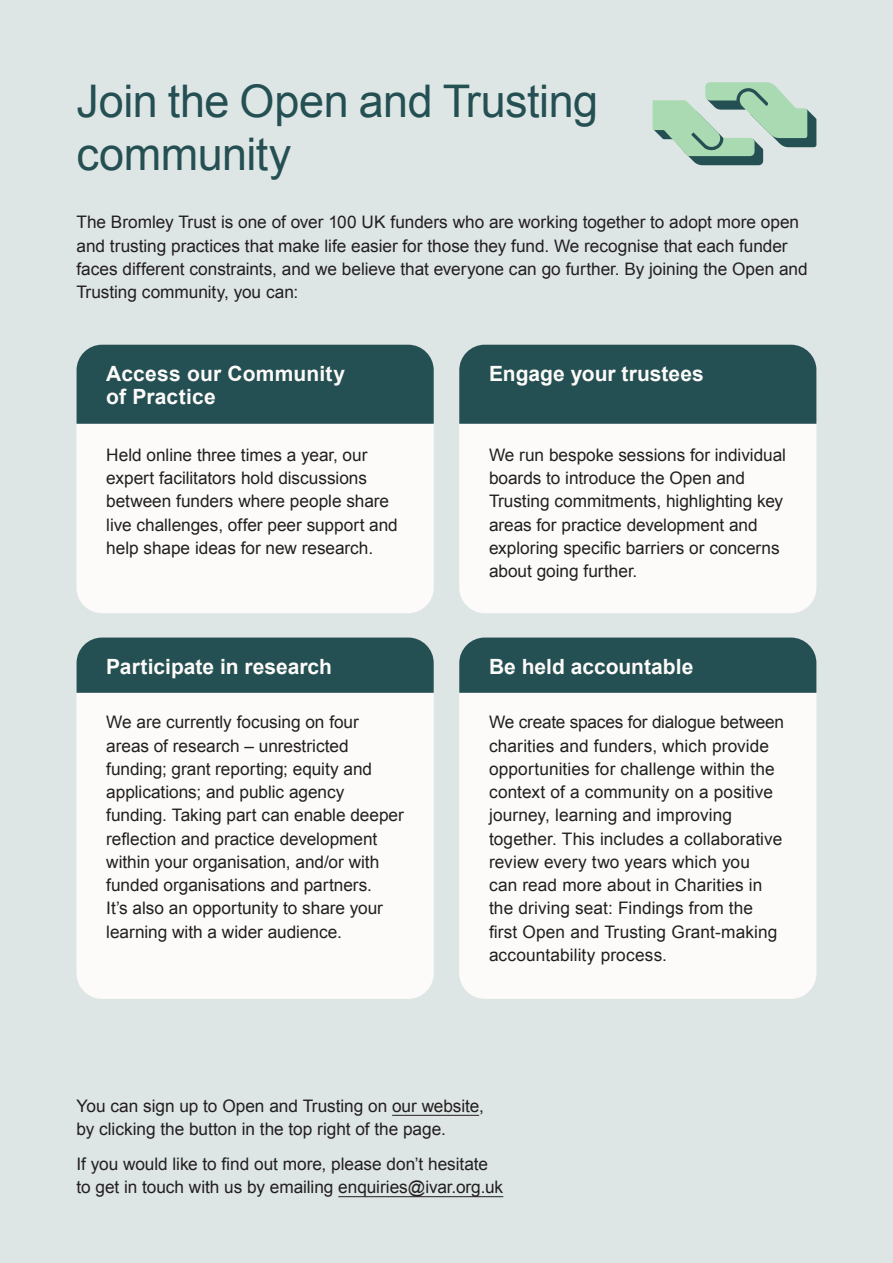
<style>
.page{position:relative;width:893px;height:1263px;background:#dee5e5}
.page>*{position:absolute;margin:0;border:0;box-sizing:border-box;transform-origin:0 0}
.t1{font:45px/52.5px "Arial";letter-spacing:-.01em;color:#255053}
.t2{font:700 21px/23.2px "Arial";color:#fdfbf9}
.t3{font:17.25px/23.2px "Arial";letter-spacing:-.005em;color:#231f20}
</style>
<div class="page">
<hr style="left:392px;top:1115px;width:87px;height:1px;background:#231f20">
<hr style="left:338px;top:1196px;width:165px;height:1px;background:#231f20">
<div style="left:77px;top:345px;width:357px;height:268px;background:#fdfbf9;border-radius:26px"></div>
<div style="left:459px;top:637px;width:357px;height:362px;background:#fdfbf9;border-radius:26px"></div>
<div style="left:459px;top:637px;width:357px;height:56px;background:#255053"></div>
<div style="left:77px;top:345px;width:357px;height:79px;background:#255053"></div>
<div style="left:77px;top:637px;width:357px;height:362px;background:#fdfbf9;border-radius:26px"></div>
<div style="left:77px;top:637px;width:357px;height:56px;background:#255053"></div>
<div style="left:459px;top:345px;width:357px;height:268px;background:#fdfbf9;border-radius:26px"></div>
<div style="left:459px;top:345px;width:357px;height:79px;background:#255053"></div>
<svg style="left:653px;top:82px;width:163px;height:83px"></svg>
<h1 class="t1" style="left:77px;top:79px;width:523px">Join the Open and Trusting community</h1>
<p class="t3" style="left:77px;top:212px;width:733px">The Bromley Trust is one of over 100 UK funders who are working together to adopt more open and trusting practices that make life easier for those they fund. We recognise that each funder faces different constraints, and we believe that everyone can go further. By joining the Open and Trusting community, you can:</p>
<p class="t2" style="left:106px;top:364px;width:240px">Access our Community of Practice</p>
<p class="t3" style="left:106px;top:445px;width:293px">Held online three times a year, our expert facilitators hold discussions between funders where people share live challenges, offer peer support and help shape ideas for new research.</p>
<p class="t2" style="left:106px;top:657px;width:227px">Participate in research</p>
<p class="t3" style="left:106px;top:712px;width:299px">We are currently focusing on four areas of research – unrestricted funding; grant reporting; equity and applications; and public agency funding. Taking part can enable deeper reflection and practice development within your organisation, and/or with funded organisations and partners.<br>It’s also an opportunity to share your learning with a wider audience.</p>
<p class="t2" style="left:489px;top:364px;width:216px">Engage your trustees</p>
<p class="t3" style="left:489px;top:445px;width:299px">We run bespoke sessions for individual boards to introduce the Open and Trusting commitments, highlighting key areas for practice development and exploring specific barriers or concerns about going further.</p>
<p class="t2" style="left:489px;top:657px;width:206px">Be held accountable</p>
<p class="t3" style="left:489px;top:712px;width:297px">We create spaces for dialogue between charities and funders, which provide opportunities for challenge within the context of a community on a positive journey, learning and improving together. This includes a collaborative review every two years which you<br>can read more about in Charities in the driving seat: Findings from the first Open and Trusting Grant-making accountability process.</p>
<p class="t3" style="left:77px;top:1096px;width:409px">You can sign up to Open and Trusting on our website, by clicking the button in the top right of the page.</p>
<p class="t3" style="left:77px;top:1153px;width:428px">If you would like to find out more, please don’t hesitate to get in touch with us by emailing enquiries@ivar.org.uk</p>
</div>
